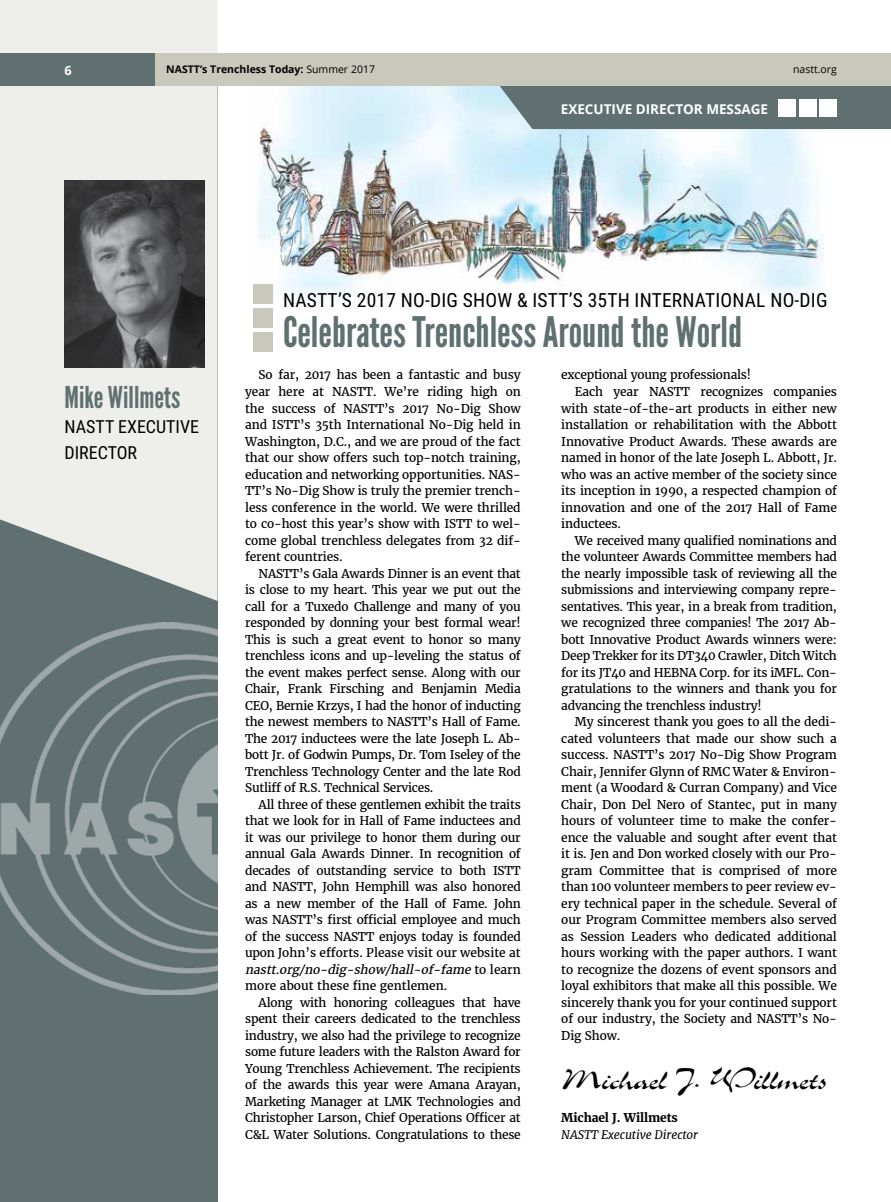
<style>
.page{position:relative;width:891px;height:1202px;background:#fff}
.page>*{position:absolute;margin:0;border:0;box-sizing:border-box;transform-origin:0 0}
.t1{font:42px "League Gothic";color:#607070}
.t2{font:33px "Slogan D";letter-spacing:-.01em;color:#000}
.t3{font:30px "League Gothic";color:#607070}
.t4{font:19.5px "Roboto Condensed";letter-spacing:.01em;color:#000}
.t5{font:18px/25.5px "Roboto Condensed";color:#000}
.t6{font:700 13.5px "Open Sans";color:#fff}
.t7{font:700 12.75px "Open Sans";color:#fff}
.t8{font:12px/16.5px "Merriweather";letter-spacing:-.01em;color:#000;text-align:justify}
.t9{font:italic 12px "Merriweather";letter-spacing:-.01em;color:#000}
.t10{font:700 12px "Merriweather";letter-spacing:-.01em;color:#000}
.t11{font:700 10.5px "Open Sans";color:#000}
.t12{font:10.5px "Open Sans";color:#000}
.s1{font-weight:400}
.s2{font-style:italic}
</style>
<div class="page">
<img style="left:258px;top:86px;width:566px;height:211px">
<div style="left:0;top:53px;width:218px;height:1149px;background:#607070"></div>
<svg style="left:0;top:0;width:218px;height:601px;fill:#eeeeeb"></svg>
<svg style="left:487px;top:86px;width:404px;height:43px"></svg>
<div style="left:0;top:53px;width:891px;height:33px;background:#c8c8bc"></div>
<div style="left:0;top:53px;width:154px;height:33px;background:#607070"></div>
<div style="left:778px;top:100px;width:17px;height:17px;background:#fff"></div>
<div style="left:799px;top:100px;width:17px;height:17px;background:#fff"></div>
<div style="left:820px;top:100px;width:17px;height:17px;background:#fff"></div>
<img style="left:65px;top:180px;width:139px;height:188px">
<img style="left:0;top:622px;width:218px;height:372px">
<div style="left:253px;top:284px;width:20px;height:20px;background:#c8c8bc"></div>
<div style="left:253px;top:308px;width:20px;height:20px;background:#c8c8bc"></div>
<div style="left:253px;top:332px;width:20px;height:20px;background:#c8c8bc"></div>
<p class="t7" style="left:64px;top:61px;width:9px">6</p>
<p class="t11" style="left:166px;top:62px;width:210px">NASTT’s Trenchless Today: <span class="s1">Summer 2017</span></p>
<p class="t12" style="left:793px;top:62px;width:45px">nastt.org</p>
<p class="t6" style="left:561px;top:99px;width:209px">EXECUTIVE DIRECTOR MESSAGE</p>
<h3 class="t4" style="left:283px;top:286px;width:546px">NASTT’S 2017 NO-DIG SHOW &amp; ISTT’S 35TH INTERNATIONAL NO-DIG</h3>
<h1 class="t1" style="left:283px;top:307px;width:461px">Celebrates Trenchless Around the World</h1>
<h3 class="t3" style="left:64px;top:379px;width:118px">Mike Willmets</h3>
<h3 class="t5" style="left:64px;top:413px;width:136px">NASTT EXECUTIVE<br>DIRECTOR</h3>
<p class="t8" style="left:245px;top:367px;width:277px;text-indent:14px">So far, 2017 has been a fantastic and busy year here at NASTT. We’re riding high on the success of NASTT’s 2017 No-Dig Show and ISTT’s 35th International No-Dig held in Washington, D.C., and we are proud of the fact that our show offers such top-notch training, education and networking opportunities. NAS-TT’s No-Dig Show is truly the premier trench&shy;less conference in the world. We were thrilled to co-host this year’s show with ISTT to wel&shy;come global trenchless delegates from 32 dif&shy;ferent countries.</p>
<p class="t8" style="left:245px;top:565px;width:277px;text-indent:14px">NASTT’s Gala Awards Dinner is an event that is close to my heart. This year we put out the call for a Tuxedo Challenge and many of you responded by donning your best formal wear!<br>This is such a great event to honor so many trenchless icons and up-leveling the status of the event makes perfect sense. Along with our Chair, Frank Firsching and Benjamin Media CEO, Bernie Krzys, I had the honor of inducting the newest members to NASTT’s Hall of Fame.<br>The 2017 inductees were the late Joseph L. Ab&shy;bott Jr. of Godwin Pumps, Dr. Tom Iseley of the Trenchless Technology Center and the late Rod Sutliff of R.S. Technical Services.</p>
<p class="t8" style="left:245px;top:796px;width:277px;text-indent:14px">All three of these gentlemen exhibit the traits that we look for in Hall of Fame inductees and it was our privilege to honor them during our annual Gala Awards Dinner. In recognition of decades of outstanding service to both ISTT and NASTT, John Hemphill was also honored as a new member of the Hall of Fame. John was NASTT’s first official employee and much of the success NASTT enjoys today is founded upon John’s efforts. Please visit our website at <span class="s2">nastt.org/no-dig-show/hall-of-fame</span> t o l e a r n more about these fine gentlemen.</p>
<p class="t8" style="left:245px;top:994px;width:277px;text-indent:14px">Along with honoring colleagues that have spent their careers dedicated to the trenchless industry, we also had the privilege to recognize some future leaders with the Ralston Award for Young Trenchless Achievement. The recipients of the awards this year were Amana Arayan, Marketing Manager at LMK Technologies and Christopher Larson, Chief Operations Officer at C&amp;L Water Solutions. Congratulations to these</p>
<p class="t8" style="left:561px;top:367px;width:191px">exceptional young professionals!</p>
<p class="t8" style="left:575px;top:383px;width:264px">Each year NASTT recognizes companies</p>
<p class="t8" style="left:561px;top:400px;width:277px">with state-of-the-art products in either new</p>
<p class="t8" style="left:561px;top:416px;width:277px">installation or rehabilitation with the Abbott</p>
<p class="t8" style="left:561px;top:433px;width:277px">Innovative Product Awards. These awards are</p>
<p class="t8" style="left:561px;top:449px;width:277px">named in honor of the late Joseph L. Abbott, Jr.</p>
<p class="t8" style="left:561px;top:466px;width:277px">who was an active member of the society since</p>
<p class="t8" style="left:561px;top:482px;width:277px">its inception in 1990, a respected champion of</p>
<p class="t8" style="left:561px;top:499px;width:277px">innovation and one of the 2017 Hall of Fame</p>
<p class="t8" style="left:561px;top:515px;width:61px">inductees.</p>
<p class="t8" style="left:575px;top:532px;width:264px">We received many qualified nominations and</p>
<p class="t8" style="left:561px;top:548px;width:277px">the volunteer Awards Committee members had</p>
<p class="t8" style="left:561px;top:565px;width:277px">the nearly impossible task of reviewing all the</p>
<p class="t8" style="left:561px;top:581px;width:277px">submissions and interviewing company repre-</p>
<p class="t8" style="left:561px;top:598px;width:277px">sentatives. This year, in a break from tradition,</p>
<p class="t8" style="left:561px;top:614px;width:277px">we recognized three companies! The 2017 Ab-</p>
<p class="t8" style="left:561px;top:631px;width:277px">bott Innovative Product Awards winners were:</p>
<p class="t8" style="left:561px;top:647px;width:277px">Deep Trekker for its DT340 Crawler, Ditch Witch</p>
<p class="t8" style="left:561px;top:664px;width:277px">for its JT40 and HEBNA Corp. for its iMFL. Con-</p>
<p class="t8" style="left:561px;top:680px;width:277px">gratulations to the winners and thank you for</p>
<p class="t8" style="left:561px;top:697px;width:202px">advancing the trenchless industry!</p>
<p class="t8" style="left:575px;top:713px;width:264px">My sincerest thank you goes to all the dedi-</p>
<p class="t8" style="left:561px;top:730px;width:277px">cated volunteers that made our show such a</p>
<p class="t8" style="left:561px;top:746px;width:277px">success. NASTT’s 2017 No-Dig Show Program</p>
<p class="t8" style="left:561px;top:763px;width:277px">Chair, Jennifer Glynn of RMC Water &amp; Environ-</p>
<p class="t8" style="left:561px;top:779px;width:277px">ment (a Woodard &amp; Curran Company) and Vice</p>
<p class="t8" style="left:561px;top:796px;width:277px">Chair, Don Del Nero of Stantec, put in many</p>
<p class="t8" style="left:561px;top:812px;width:277px">hours of volunteer time to make the confer-</p>
<p class="t8" style="left:561px;top:829px;width:277px">ence the valuable and sought after event that</p>
<p class="t8" style="left:561px;top:845px;width:277px">it is. Jen and Don worked closely with our Pro-</p>
<p class="t8" style="left:561px;top:862px;width:277px">gram Committee that is comprised of more</p>
<p class="t8" style="left:561px;top:878px;width:277px">than 100 volunteer members to peer review ev-</p>
<p class="t8" style="left:561px;top:895px;width:277px">ery technical paper in the schedule. Several of</p>
<p class="t8" style="left:561px;top:911px;width:277px">our Program Committee members also served</p>
<p class="t8" style="left:561px;top:928px;width:277px">as Session Leaders who dedicated additional</p>
<p class="t8" style="left:561px;top:944px;width:277px">hours working with the paper authors. I want</p>
<p class="t8" style="left:561px;top:961px;width:277px">to recognize the dozens of event sponsors and</p>
<p class="t8" style="left:561px;top:977px;width:277px">loyal exhibitors that make all this possible. We</p>
<p class="t8" style="left:561px;top:994px;width:277px">sincerely thank you for your continued support</p>
<p class="t8" style="left:561px;top:1010px;width:277px">of our industry, the Society and NASTT’s No-</p>
<p class="t8" style="left:561px;top:1027px;width:61px">Dig Show.</p>
<h2 class="t2" style="left:561px;top:1061px;width:267px">Michael J. Willmets</h2>
<p class="t10" style="left:561px;top:1110px;width:118px">Michael J. Willmets</p>
<p class="t9" style="left:561px;top:1127px;width:138px">NASTT Executive Director</p>
</div>
